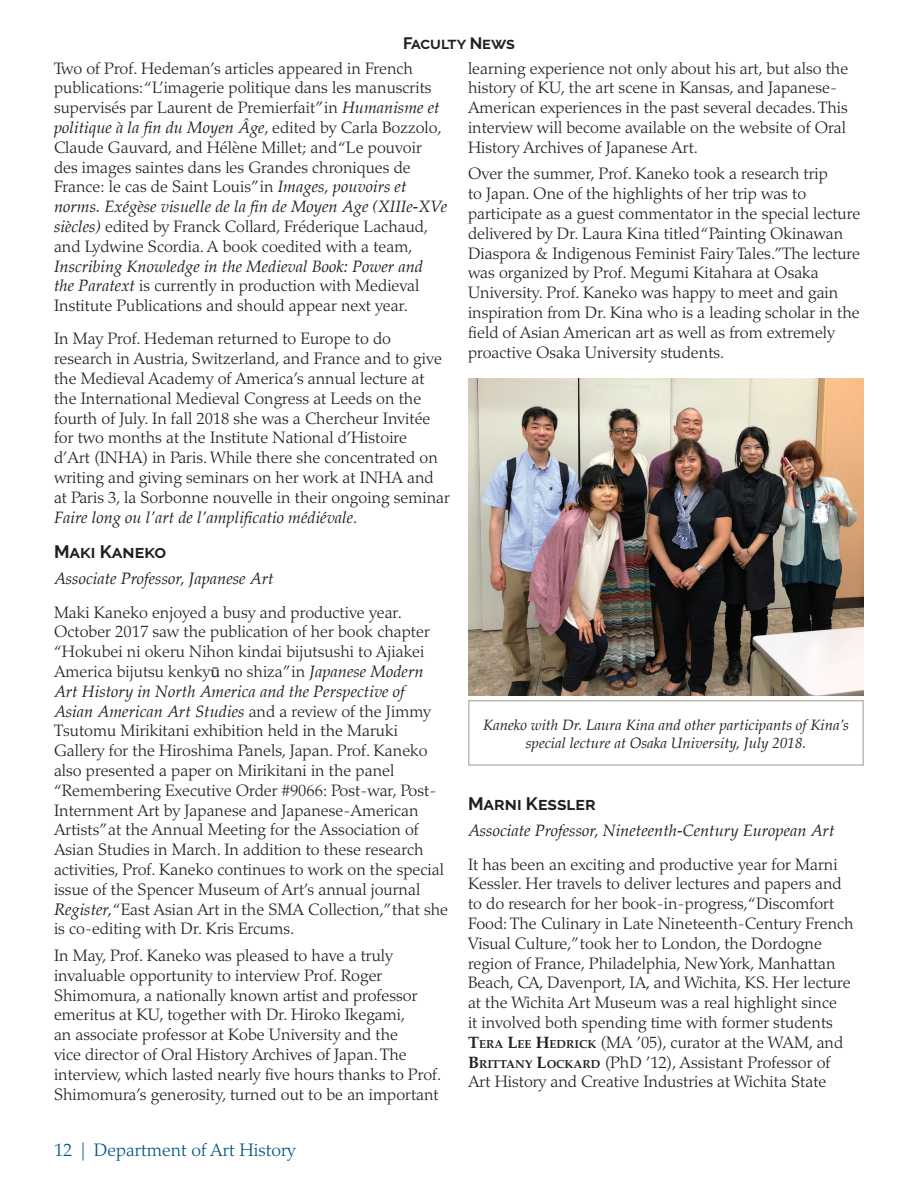
<style>
.page{position:relative;width:918px;height:1188px;background:#fff}
.page>*{position:absolute;margin:0;border:0;box-sizing:border-box;transform-origin:0 0}
.t1{font:300 18px "Palatino";color:#005480}
.Body{font:700 18px "Raleway";color:#231f20}
.Body-2{font:300 16.5px/19.8px "Palatino";color:#231f20}
.Body-3{font:italic 16.5px "Palatino";color:#231f20}
.Heading{font:700 16.5px "Raleway";color:#231f20}
.t2{font:italic 15px/18px "Palatino";color:#231f20;text-align:center}
.s1{font-weight:400;font-style:italic}
.s2{font-weight:400}
.s3{font-weight:700}
.s4{font-weight:700;font-size:11.55px}
</style>
<div class="page">
<img style="left:469px;top:378px;width:394px;height:317px">
<div style="left:468px;top:700px;width:396px;height:66px;border:2px solid #bcbcb0"></div>
<p class="Heading" style="left:403px;top:34px;width:113px">Faculty News</p>
<p class="Body-2" style="left:54px;top:58px;width:395px">Two of Prof. Hedeman’s articles appeared in French publications: “L’imagerie politique dans les manuscrits supervisés par Laurent de Premierfait”in <span class="s1">Humanisme et politique à la fin du Moyen Âge</span>, edited by Carla Bozzolo, Claude Gauvard, and Hélène Millet; and “Le pouvoir des images saintes dans les Grandes chroniques de France: le cas de Saint Louis”in <span class="s1">Images, pouvoirs et norms. Exégèse visuelle de la fin de Moyen Age (XIIIe-XVe siècles)</span> edited by Franck Collard, Fréderique Lachaud, and Lydwine Scordia. A book coedited with a team, <span class="s1">Inscribing Knowledge in the Medieval Book: Power and the Paratext</span> is currently in production with Medieval Institute Publications and should appear next year.</p>
<p class="Body-2" style="left:54px;top:329px;width:398px">In May Prof. Hedeman returned to Europe to do research in Austria, Switzerland, and France and to give the Medieval Academy of America’s annual lecture at the International Medieval Congress at Leeds on the fourth of July. In fall 2018 she was a Chercheur Invitée for two months at the Institute National d’Histoire<br>d’Art (INHA) in Paris. While there she concentrated on writing and giving seminars on her work at INHA and at Paris 3, la Sorbonne nouvelle in their ongoing seminar <span class="s1">Faire long ou l’art de l’amplificatio médiévale</span>.</p>
<p class="Body" style="left:54px;top:541px;width:114px">Maki Kaneko</p>
<p class="Body-3" style="left:54px;top:565px;width:221px">Associate Professor, Japanese Art</p>
<p class="Body-2" style="left:54px;top:602px;width:396px">Maki Kaneko enjoyed a busy and productive year.<br>October 2017 saw the publication of her book chapter “Hokubei ni okeru Nihon kindai bijutsushi to Ajiakei America bijutsu kenky<span class="s2">ū</span> no shiza”in <span class="s1">Japanese Modern Art History in North America and the Perspective of Asian American Art Studies</span> and a review of the Jimmy Tsutomu Mirikitani exhibition held in the Maruki Gallery for the Hiroshima Panels, Japan. Prof. Kaneko also presented a paper on Mirikitani in the panel “Remembering Executive Order #9066: Post-war, Post-Internment Art by Japanese and Japanese-American Artists”at the Annual Meeting for the Association of Asian Studies in March. In addition to these research activities, Prof. Kaneko continues to work on the special issue of the Spencer Museum of Art’s annual journal <span class="s1">Register,</span> “East Asian Art in the SMA Collection,”that she is co-editing with Dr. Kris Ercums.</p>
<p class="Body-2" style="left:54px;top:946px;width:389px">In May, Prof. Kaneko was pleased to have a truly invaluable opportunity to interview Prof. Roger Shimomura, a nationally known artist and professor emeritus at KU, together with Dr. Hiroko Ikegami,<br>an associate professor at Kobe University and the<br>vice director of Oral History Archives of Japan. The interview, which lasted nearly five hours thanks to Prof.<br>Shimomura’s generosity, turned out to be an important</p>
<p class="t1" style="left:54px;top:1140px;width:243px">12 | Department of Art History</p>
<p class="Body-2" style="left:468px;top:58px;width:382px">learning experience not only about his art, but also the history of KU, the art scene in Kansas, and Japanese-American experiences in the past several decades. This interview will become available on the website of Oral History Archives of Japanese Art.</p>
<p class="Body-2" style="left:468px;top:164px;width:394px">Over the summer, Prof. Kaneko took a research trip<br>to Japan. One of the highlights of her trip was to participate as a guest commentator in the special lecture delivered by Dr. Laura Kina titled “Painting Okinawan Diaspora &amp; Indigenous Feminist Fairy Tales.”The lecture was organized by Prof. Megumi Kitahara at Osaka University. Prof. Kaneko was happy to meet and gain inspiration from Dr. Kina who is a leading scholar in the field of Asian American art as well as from extremely proactive Osaka University students.</p>
<p class="t2" style="left:483px;top:716px;width:367px">Kaneko with Dr. Laura Kina and other participants of Kina’s special lecture at Osaka University, July 2018.</p>
<p class="Body" style="left:468px;top:793px;width:129px">Marni Kessler</p>
<p class="Body-3" style="left:468px;top:817px;width:368px">Associate Professor, Nineteenth-Century European Art</p>
<p class="Body-2" style="left:468px;top:854px;width:387px">It has been an exciting and productive year for Marni Kessler. Her travels to deliver lectures and papers and to do research for her book-in-progress, “Discomfort Food: The Culinary in Late Nineteenth-Century French Visual Culture,”took her to London, the Dordogne region of France, Philadelphia, New York, Manhattan Beach, CA, Davenport, IA, and Wichita, KS. Her lecture at the Wichita Art Museum was a real highlight since<br>it involved both spending time with former students <span class="s3">T</span><span class="s4">ERA</span> <span class="s3">L</span><span class="s4">EE</span> <span class="s3">H</span><span class="s4">EDRICK</span> (MA ’05), curator at the WAM, and <span class="s3">B</span><span class="s4">RITTANY</span> <span class="s3">L</span><span class="s4">OCKARD</span> (PhD ’12), Assistant Professor of Art History and Creative Industries at Wichita State</p>
</div>
